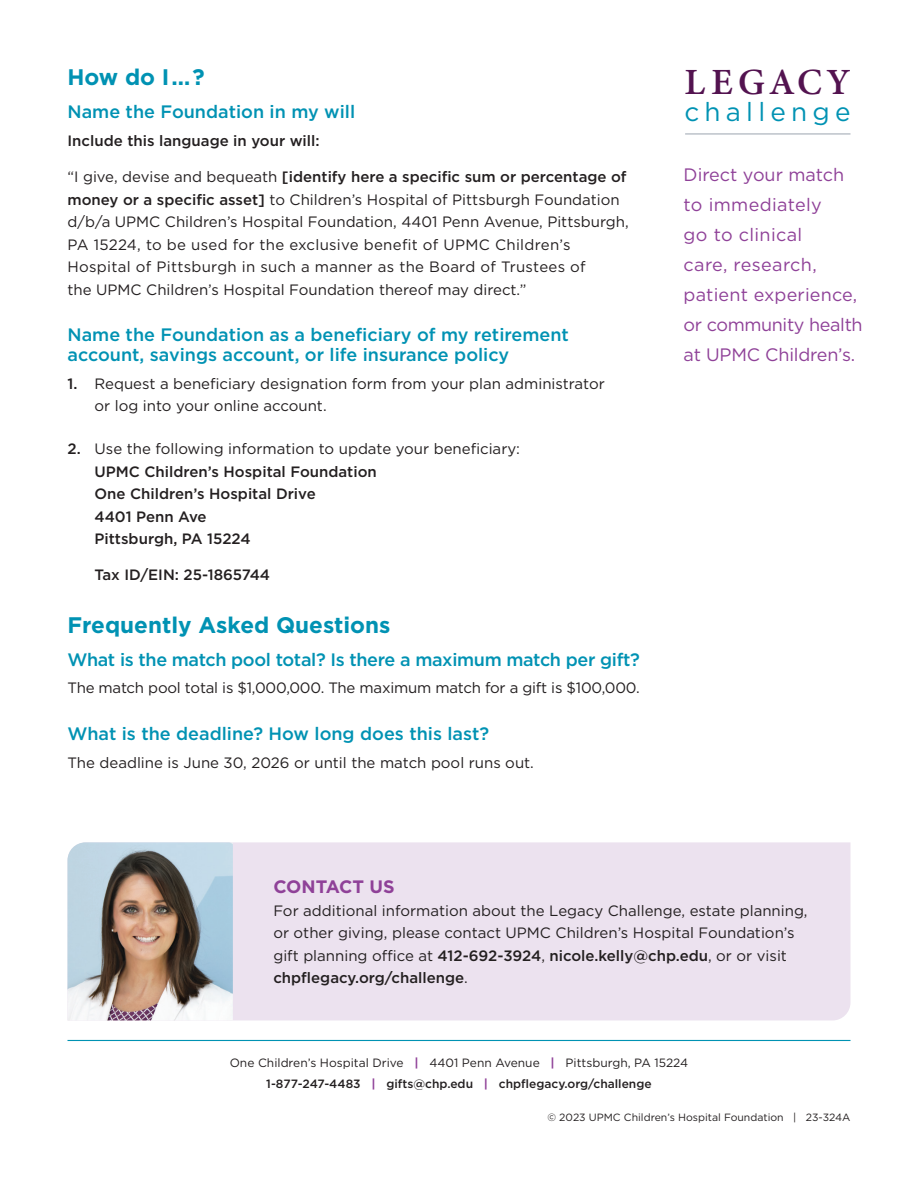
<style>
.page{position:relative;width:918px;height:1188px;background:#fff}
.page>*{position:absolute;margin:0;border:0;box-sizing:border-box;transform-origin:0 0}
.t1{font:600 37.05px "Minion 3";letter-spacing:.14em;color:#531350}
.t2{font:26.1px "Gotham";letter-spacing:.2em;color:#0092b3}
.t3{font:700 22.5px "Gotham";color:#0092b3}
.t4{font:500 18px/19.5px "Gotham";color:#0092b3}
.t5{font:18px/30px "Gotham";color:#8f4198}
.t6{font:500 18px "Gotham";letter-spacing:-.02em;color:#0092b3}
.t7{font:700 18px "Gotham";color:#8f4198}
.t8{font:15px/22.5px "Gotham";color:#231f20}
.t9{font:500 15px/22.5px "Gotham";color:#231f20}
.t10{font:12px/21px "Gotham";color:#231f20;text-align:center}
.t11{font:10.5px "Gotham";color:#231f20}
.s1{font-weight:500}
.s2{font-weight:400}
.s3{font-weight:700;color:#8f4198}
</style>
<div class="page">
<hr style="left:68px;top:1040px;width:782px;height:1px;background:#0092b3">
<div style="left:233px;top:842px;width:617px;height:178px;background:#ece2ef"></div>
<img style="left:68px;top:842px;width:165px;height:178px">
<hr style="left:685px;top:133px;width:165px;height:2px;background:#bcc2ca">
<h3 class="t3" style="left:68px;top:63px;width:139px">How do I…?</h3>
<p class="t4" style="left:68px;top:102px;width:289px">Name the Foundation in my will</p>
<p class="t9" style="left:68px;top:130px;width:254px">Include this language in your will:</p>
<p class="t8" style="left:68px;top:166px;width:563px">“I give, devise and bequeath <span class="s1">[identify here a specific sum or percentage of money or a specific asset]</span> to Children’s Hospital of Pittsburgh Foundation d/b/a UPMC Children’s Hospital Foundation, 4401 Penn Avenue, Pittsburgh, PA 15224, to be used for the exclusive benefit of UPMC Children’s Hospital of Pittsburgh in such a manner as the Board of Trustees of<br>the UPMC Children’s Hospital Foundation thereof may direct.”</p>
<p class="t4" style="left:68px;top:325px;width:503px">Name the Foundation as a beneficiary of my retirement account, savings account, or life insurance policy</p>
<p class="t8" style="left:94px;top:372px;width:512px;text-indent:-27px"><span class="s1">1.</span> Request a beneficiary designation form from your plan administrator or log into your online account.</p>
<p class="t9" style="left:94px;top:437px;width:427px;text-indent:-27px">2. <span class="s2">Use the following information to update your beneficiary:<br></span>UPMC Children’s Hospital Foundation<br>One Children’s Hospital Drive<br>4401 Penn Ave<br>Pittsburgh, PA 15224</p>
<p class="t9" style="left:94px;top:563px;width:177px">Tax ID/EIN: 25-1865744</p>
<h3 class="t3" style="left:68px;top:610px;width:324px">Frequently Asked Questions</h3>
<p class="t6" style="left:68px;top:647px;width:574px">What is the match pool total? Is there a maximum match per gift?</p>
<p class="t8" style="left:68px;top:677px;width:574px">The match pool total is $1,000,000. The maximum match for a gift is $100,000.</p>
<p class="t4" style="left:68px;top:724px;width:423px">What is the deadline? How long does this last?</p>
<p class="t8" style="left:68px;top:751px;width:468px">The deadline is June 30, 2026 or until the match pool runs out.</p>
<h1 class="t1" style="left:684px;top:56px;width:165px">LEGACY</h1>
<h2 class="t2" style="left:684px;top:95px;width:168px">challenge</h2>
<p class="t5" style="left:684px;top:160px;width:181px">Direct your match to immediately<br>go to clinical<br>care, research, patient experience, or community health at UPMC Children’s.</p>
<p class="t7" style="left:273px;top:875px;width:123px">CONTACT US</p>
<p class="t8" style="left:273px;top:899px;width:536px">For additional information about the Legacy Challenge, estate planning, or other giving, please contact UPMC Children’s Hospital Foundation’s gift planning office at <span class="s1">412-692-3924</span>, <span class="s1">nicole.kelly@chp.edu</span>, or or visit <span class="s1">chpflegacy.org/challenge</span>.</p>
<p class="t10" style="left:230px;top:1052px;width:460px">One Children’s Hospital Drive <span class="s3">|</span> 4401 Penn Avenue <span class="s3">|</span> Pittsburgh, PA 15224<br><span class="s1">1-877-247-4483</span> <span class="s3">|</span> <span class="s1">gifts@chp.edu</span> <span class="s3">|</span> <span class="s1">chpflegacy.org/challenge</span></p>
<p class="t11" style="left:547px;top:1110px;width:305px">© 2023 UPMC Children’s Hospital Foundation | 23-324A</p>
</div>
